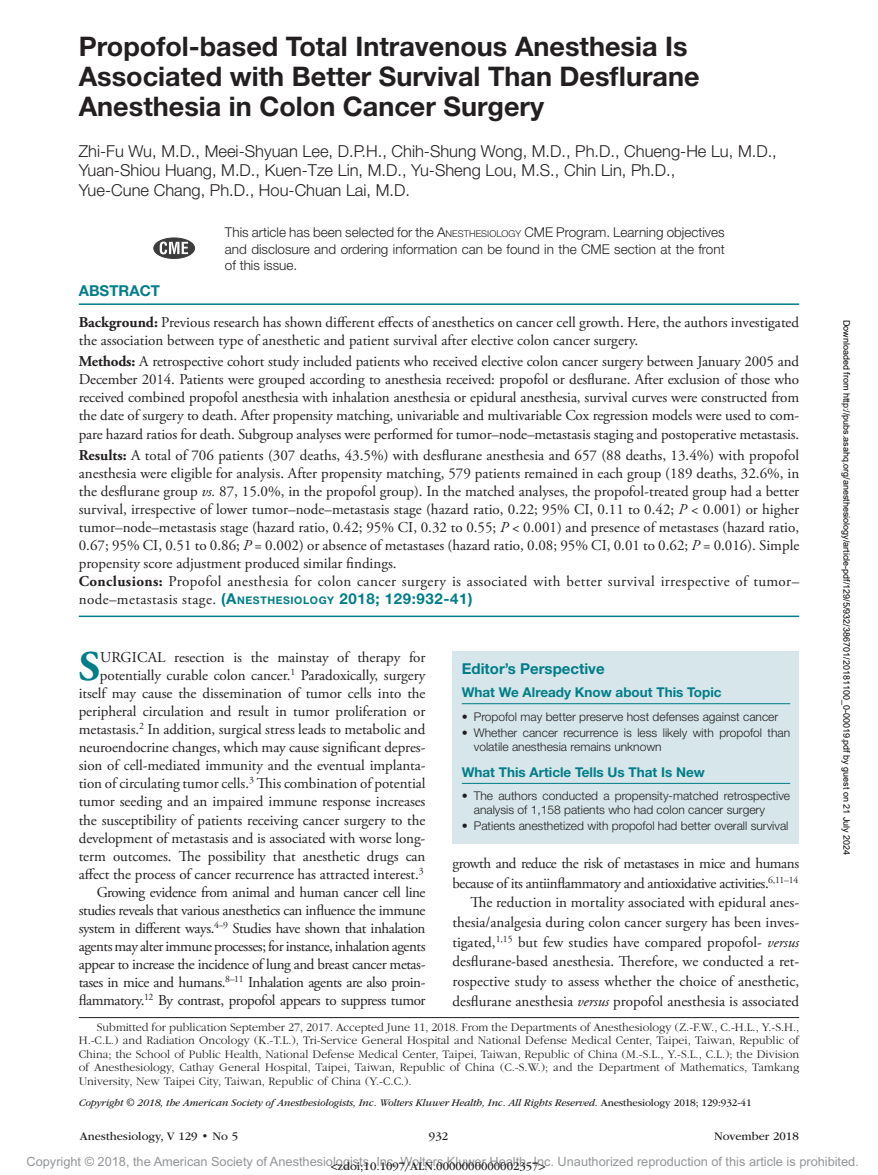
<style>
.page{position:relative;width:878px;height:1175px;background:#fff}
.page>*{position:absolute;margin:0;border:0;box-sizing:border-box;transform-origin:0 0}
.t1{font:700 42.15px "Adobe Garamond Pro";color:#007d88}
.t2{font:700 27px/30px "Helvetica Neue LT Std";color:#231f20}
.t3{font:300 16.5px/19.5px "Helvetica Neue LT Std";color:#231f20}
.t4{font:15px/18.1px "Adobe Garamond Pro";letter-spacing:-.005em;color:#231f20;text-align:right}
.t5{font:700 15px "Helvetica Neue LT Std";color:#007d88}
.t6{font:300 13.5px/16.5px "Helvetica Neue";color:#231f20;text-align:justify}
.t7{font:700 13.5px "Helvetica Neue LT Std";color:#007d88}
.t8{font:12.75px "Arial MT Std";color:#939598}
.t9{font:300 12px/13.5px "ITC Garamond Std";color:#231f20;text-align:justify}
.t10{font:300 12px/13.5px "Helvetica Neue LT Std";color:#231f20}
.t11{font:12px "ITC Garamond Std";color:#231f20}
.t12{font:italic 10.5px "ITC Garamond Std";letter-spacing:-.01em;color:#231f20}
.t13{font:9px "Arial";color:#000}
.s1{font-size:9.45px}
.s2{font-weight:700}
.s3{font-style:italic}
.s4{font-family:"Helvetica Neue LT Std";font-weight:700;color:#007d88}
.s5{font-family:"Helvetica Neue LT Std";font-weight:700;font-size:10.5px;color:#007d88}
.s6{font-style:normal}
</style>
<div class="page">
<div style="left:452px;top:651px;width:347px;height:192px;background:#d6e6ea"></div>
<hr style="left:462px;top:703px;width:328px;height:1px;background:#007d88">
<hr style="left:462px;top:783px;width:328px;height:1px;background:#007d88">
<hr style="left:79px;top:303px;width:720px;height:2px;background:#007d88">
<hr style="left:79px;top:615px;width:720px;height:2px;background:#007d88">
<hr style="left:79px;top:1017px;width:720px;height:1px;background:#231f20">
<div style="left:154px;top:238px;width:40px;height:20px;background:#3c3c3d;border-radius:50%"></div>
<div style="left:153px;top:237px;width:42px;height:22px;border:1px solid #3c3c3d;border-radius:50%"></div>
<svg style="left:160px;top:241px;width:28px;height:13px"></svg>
<h2 class="t2" style="left:79px;top:31px;width:622px">Propofol-based Total Intravenous Anesthesia Is<br>Associated with Better Survival Than Desflurane<br>Anesthesia in Colon Cancer Surgery</h2>
<p class="t3" style="left:79px;top:141px;width:699px">Zhi-Fu Wu, M.D., Meei-Shyuan Lee, D.P.H., Chih-Shung Wong, M.D., Ph.D., Chueng-He Lu, M.D.,<br>Yuan-Shiou Huang, M.D., Kuen-Tze Lin, M.D., Yu-Sheng Lou, M.S., Chin Lin, Ph.D.,<br>Yue-Cune Chang, Ph.D., Hou-Chuan Lai, M.D.</p>
<p class="t6" style="left:225px;top:224px;width:501px">This article has been selected for the A<span class="s1">NESTHESIOLOGY</span> CME Program. Learning objectives and disclosure and ordering information can be found in the CME section at the front of this issue.</p>
<p class="t5" style="left:79px;top:281px;width:83px">ABSTRACT</p>
<p class="t4" style="left:79px;top:314px;width:722px;text-align:left"><span class="s2">Background:</span> Previous research has shown different effects of anesthetics on cancer cell growth. Here, the authors investigated the association between type of anesthetic and patient survival after elective colon cancer surgery.</p>
<p class="t4" style="left:79px;top:353px;width:722px;text-align:justify"><span class="s2">Methods:</span> A retrospective cohort study included patients who received elective colon cancer surgery between January 2005 and December 2014. Patients were grouped according to anesthesia received: propofol or desflurane. After exclusion of those who received combined propofol anesthesia with inhalation anesthesia or epidural anesthesia, survival curves were constructed from the date of surgery to death. After propensity matching, univariable and multivariable Cox regression models were used to com&shy;pare hazard ratios for death. Subgroup analyses were performed for tumor–node–metastasis staging and postoperative metastasis.</p>
<p class="t4" style="left:79px;top:446px;width:722px;text-align:left"><span class="s2">Results:</span> A total of 706 patients (307 deaths, 43.5%) with desflurane anesthesia and 657 (88 deaths, 13.4%) with propofol anesthesia were eligible for analysis. After propensity matching, 579 patients remained in each group (189 deaths, 32.6%, in the desflurane group <span class="s3">vs.</span> 87, 15.0%, in the propofol group). In the matched analyses, the propofol-treated group had a better survival, irrespective of lower tumor–node–metastasis stage (hazard ratio, 0.22; 95% CI, 0.11 to 0.42; <span class="s3">P</span> &lt; 0.001) or higher tumor–node–metastasis stage (hazard ratio, 0.42; 95% CI, 0.32 to 0.55; <span class="s3">P</span> &lt; 0.001) and presence of metastases (hazard ratio, 0.67; 95% CI, 0.51 to 0.86; <span class="s3">P</span> = 0.002) or absence of metastases (hazard ratio, 0.08; 95% CI, 0.01 to 0.62; <span class="s3">P</span> = 0.016). Simple propensity score adjustment produced similar findings.<br><span class="s2">Conclusions:</span> Propofol anesthesia for colon cancer surgery is associated with better survival irrespective of tumor– node–metastasis stage. <span class="s4">(A</span><span class="s5">NESTHESIOLOGY</span> <span class="s4">2018; 129:932-41)</span></p>
<p class="t4" style="left:79px;top:648px;width:348px">URGICAL resection is the mainstay of therapy for potentially curable colon cancer.<sup>1</sup> Paradoxically, surgery itself may cause the dissemination of tumor cells into the peripheral circulation and result in tumor proliferation or metastasis.<sup>2</sup> In addition, surgical stress leads to metabolic and neuroendocrine changes, which may cause significant depres&shy;sion of cell-mediated immunity and the eventual implanta&shy;tion of circulating tumor cells.<sup>3</sup> This combination of potential tumor seeding and an impaired immune response increases the susceptibility of patients receiving cancer surgery to the development of metastasis and is associated with worse long&shy;term outcomes. The possibility that anesthetic drugs can affect the process of cancer recurrence has attracted interest.<sup>3<br></sup>Growing evidence from animal and human cancer cell line studies reveals that various anesthetics can influence the immune system in different ways.<sup>4–9</sup> Studies have shown that inhalation agents may alter immune processes; for instance, inhalation agents appear to increase the incidence of lung and breast cancer metas&shy;tases in mice and humans.<sup>8–11</sup> Inhalation agents are also proin&shy;flammatory.<sup>12</sup> By contrast, propofol appears to suppress tumor</p>
<h1 class="t1" style="left:79px;top:642px;width:23px">S</h1>
<p class="t5" style="left:462px;top:659px;width:144px">Editor’s Perspective</p>
<p class="t7" style="left:462px;top:684px;width:261px">What We Already Know about This Topic</p>
<p class="t10" style="left:462px;top:709px;width:318px">• Propofol may better preserve host defenses against cancer</p>
<p class="t10" style="left:474px;top:726px;width:318px;text-indent:-12px">• Whether cancer recurrence is less likely with propofol than volatile anesthesia remains unknown</p>
<p class="t7" style="left:462px;top:763px;width:244px">What This Article Tells Us That Is New</p>
<p class="t10" style="left:474px;top:789px;width:318px;text-indent:-12px">• The authors conducted a propensity-matched retrospective analysis of 1,158 patients who had colon cancer surgery</p>
<p class="t10" style="left:462px;top:819px;width:328px">• Patients anesthetized with propofol had better overall survival</p>
<p class="t4" style="left:452px;top:854px;width:348px;line-height:19.6px">growth and reduce the risk of metastases in mice and humans because of its antiinflammatory and antioxidative activities.<sup>6,11–14<br></sup>The reduction in mortality associated with epidural anes&shy;thesia/analgesia during colon cancer surgery has been inves&shy;tigated,<sup>1,15</sup> but few studies have compared propofol- <span class="s3">versus </span>desflurane-based anesthesia. Therefore, we conducted a ret&shy;rospective study to assess whether the choice of anesthetic, desflurane anesthesia <span class="s3">versus</span> propofol anesthesia is associated</p>
<p class="t9" style="left:79px;top:1020px;width:722px;text-indent:18px">Submitted for publication September 27, 2017. Accepted June 11, 2018. From the Departments of Anesthesiology (Z.-F.W., C.-H.L., Y.-S.H., H.-C.L.) and Radiation Oncology (K.-T.L.), Tri-Service General Hospital and National Defense Medical Center, Taipei, Taiwan, Republic of China; the School of Public Health, National Defense Medical Center, Taipei, Taiwan, Republic of China (M.-S.L., Y.-S.L., C.L.); the Division of Anesthesiology, Cathay General Hospital, Taipei, Taiwan, Republic of China (C.-S.W.); and the Department of Mathematics, Tamkang University, New Taipei City, Taiwan, Republic of China (Y.-C.C.).</p>
<p class="t12" style="left:79px;top:1096px;width:674px">Copyright © 2018, the American Society of Anesthesiologists, Inc. Wolters Kluwer Health, Inc. All Rights Reserved. <span class="s6">Anesthesiology 2018; 129:932-41</span></p>
<p class="t11" style="left:80px;top:1130px;width:160px">Anesthesiology, V 129 • No 5</p>
<p class="t11" style="left:429px;top:1130px;width:21px">932</p>
<p class="t11" style="left:714px;top:1130px;width:86px">November 2018</p>
<p class="t13" style="left:850px;top:320px;width:537px;rotate:90deg">Downloaded from http://pubs.asahq.org/anesthesiology/article-pdf/129/5/932/386701/20181100_0-00019.pdf by guest on 21 July 2024</p>
<p class="t8" style="left:27px;top:1154px;width:833px">Copyright © 2018, the American Society of Anesthesiologists, Inc. Wolters Kluwer Health, Inc. Unauthorized reproduction of this article is prohibited.</p>
<p class="t11" style="left:330px;top:1159px;width:216px">&lt;zdoi;10.1097/ALN.0000000000002357&gt;</p>
</div>
